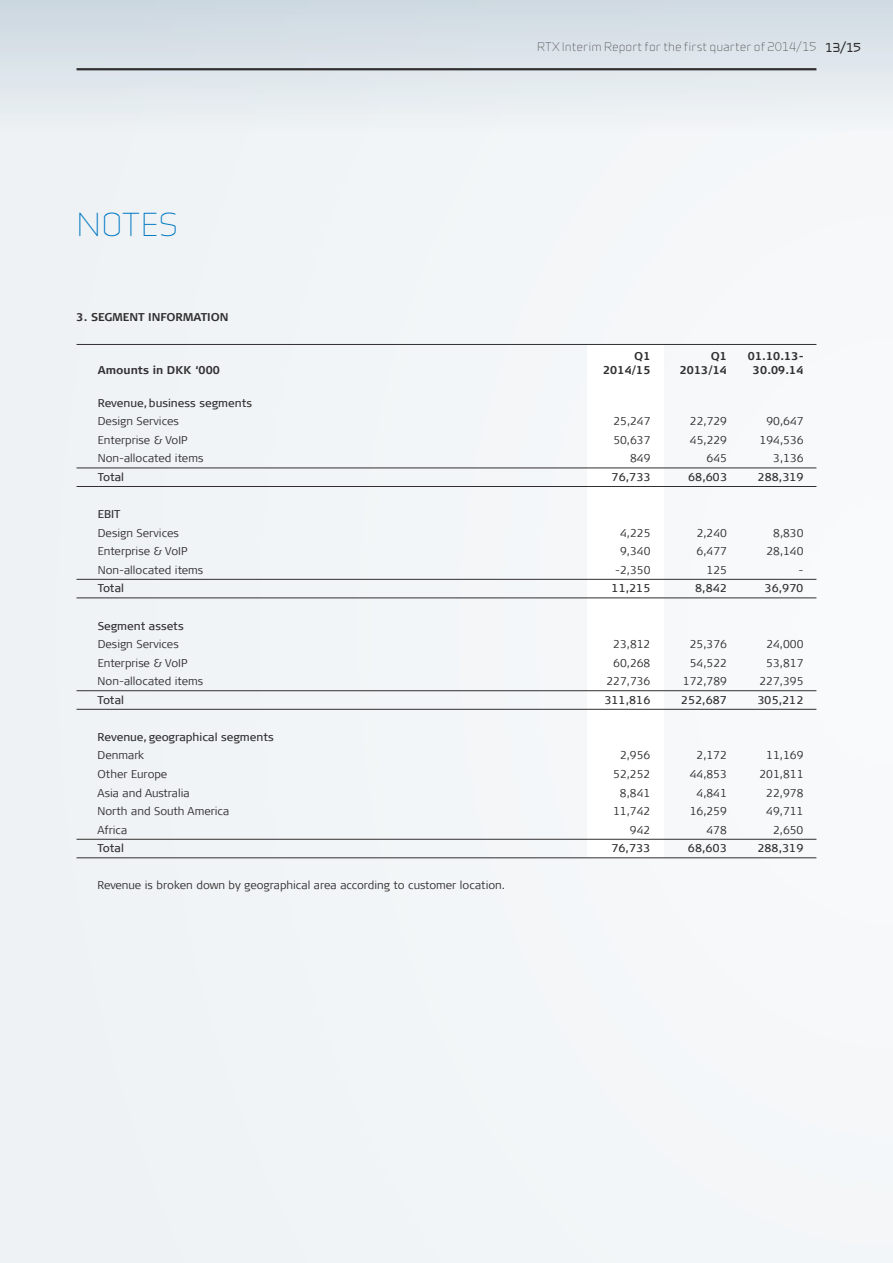
<style>
.page{position:relative;width:893px;height:1263px;background:#f3f6f7}
.page>*{position:absolute;margin:0;border:0;box-sizing:border-box;transform-origin:0 0}
.t1{font:300 30px "Infinity";color:#0079c2}
.t2{font:300 11.25px "Signa Offc";color:#312f30}
.t3{font:11.25px "Signa Offc";color:#312f30}
.t4{font:700 11.25px "Signa Offc";color:#312f30}
.t5{font:300 11.25px "Infinity";color:#312f30}
.s1{font-weight:700;font-size:11.7px}
</style>
<div class="page">
<div style="left:587px;top:344px;width:76px;height:514px;background:#fff"></div>
<hr style="left:77px;top:344px;width:739px;height:1px;background:#312f30">
<hr style="left:77px;top:468px;width:739px;height:1px;background:#312f30">
<hr style="left:77px;top:486px;width:739px;height:1px;background:#312f30">
<hr style="left:77px;top:579px;width:739px;height:1px;background:#312f30">
<hr style="left:77px;top:598px;width:739px;height:1px;background:#312f30">
<hr style="left:77px;top:690px;width:739px;height:1px;background:#312f30">
<hr style="left:77px;top:709px;width:739px;height:1px;background:#312f30">
<hr style="left:77px;top:839px;width:739px;height:1px;background:#312f30">
<hr style="left:77px;top:857px;width:739px;height:1px;background:#312f30">
<div style="left:0;top:0;width:893px;height:132px;background:linear-gradient(to bottom,#cdd8e0,#eff2f4)"></div>
<hr style="left:77px;top:68px;width:739px;height:2px;background:#312f30">
<h1 class="t1" style="left:77px;top:203px;width:98px">Notes</h1>
<p class="t4" style="left:77px;top:310px;width:154px">3. SEGMENT INFORMATION</p>
<p class="t5" style="left:537px;top:39px;width:325px">RTX Interim Report for the first quarter of 2014/15 <span class="s1">13/15</span></p>
<p class="t4" style="left:421px;top:349px;width:46px">Q</p>
<p class="t4" style="left:643px;top:349px;width:43px">1 Q</p>
<p class="t4" style="left:720px;top:349px;width:9px">1</p>
<p class="t4" style="left:748px;top:349px;width:57px">01.10.13-</p>
<p class="t4" style="left:98px;top:364px;width:124px">AMOUNTS IN DKK ‘000</p>
<p class="t4" style="left:603px;top:364px;width:49px">2014/15</p>
<p class="t4" style="left:680px;top:364px;width:49px">2013/14</p>
<p class="t4" style="left:753px;top:364px;width:52px">30.09.14</p>
<p class="t3" style="left:98px;top:396px;width:156px">Revenue, business segments</p>
<p class="t2" style="left:98px;top:415px;width:83px">Design Services</p>
<p class="t2" style="left:613px;top:415px;width:39px">25,247</p>
<p class="t2" style="left:690px;top:415px;width:39px">22,729</p>
<p class="t2" style="left:766px;top:415px;width:39px">90,647</p>
<p class="t2" style="left:98px;top:433px;width:91px">Enterprise &amp; VoIP</p>
<p class="t2" style="left:613px;top:433px;width:39px">50,637</p>
<p class="t2" style="left:690px;top:433px;width:39px">45,229</p>
<p class="t2" style="left:760px;top:433px;width:46px">194,536</p>
<p class="t2" style="left:98px;top:452px;width:107px">Non-allocated items</p>
<p class="t2" style="left:630px;top:452px;width:22px">849</p>
<p class="t2" style="left:707px;top:452px;width:22px">645</p>
<p class="t2" style="left:773px;top:452px;width:32px">3,136</p>
<p class="t3" style="left:98px;top:471px;width:28px">Total</p>
<p class="t3" style="left:612px;top:471px;width:40px">76,733</p>
<p class="t3" style="left:688px;top:471px;width:40px">68,603</p>
<p class="t3" style="left:758px;top:471px;width:48px">288,319</p>
<p class="t3" style="left:98px;top:508px;width:24px">EBIT</p>
<p class="t2" style="left:98px;top:526px;width:83px">Design Services</p>
<p class="t2" style="left:620px;top:526px;width:32px">4,225</p>
<p class="t2" style="left:697px;top:526px;width:32px">2,240</p>
<p class="t2" style="left:773px;top:526px;width:32px">8,830</p>
<p class="t2" style="left:98px;top:545px;width:91px">Enterprise &amp; VoIP</p>
<p class="t2" style="left:620px;top:545px;width:32px">9,340</p>
<p class="t2" style="left:697px;top:545px;width:32px">6,477</p>
<p class="t2" style="left:766px;top:545px;width:39px">28,140</p>
<p class="t2" style="left:98px;top:563px;width:107px">Non-allocated items</p>
<p class="t2" style="left:615px;top:563px;width:37px">-2,350</p>
<p class="t2" style="left:707px;top:563px;width:22px">125</p>
<p class="t2" style="left:798px;top:563px;width:7px">-</p>
<p class="t3" style="left:98px;top:582px;width:28px">Total</p>
<p class="t3" style="left:612px;top:582px;width:40px">11,215</p>
<p class="t3" style="left:695px;top:582px;width:33px">8,842</p>
<p class="t3" style="left:765px;top:582px;width:40px">36,970</p>
<p class="t3" style="left:98px;top:619px;width:87px">Segment assets</p>
<p class="t2" style="left:98px;top:638px;width:83px">Design Services</p>
<p class="t2" style="left:613px;top:638px;width:39px">23,812</p>
<p class="t2" style="left:690px;top:638px;width:39px">25,376</p>
<p class="t2" style="left:766px;top:638px;width:39px">24,000</p>
<p class="t2" style="left:98px;top:656px;width:91px">Enterprise &amp; VoIP</p>
<p class="t2" style="left:613px;top:656px;width:39px">60,268</p>
<p class="t2" style="left:690px;top:656px;width:39px">54,522</p>
<p class="t2" style="left:766px;top:656px;width:39px">53,817</p>
<p class="t2" style="left:98px;top:675px;width:107px">Non-allocated items</p>
<p class="t2" style="left:606px;top:675px;width:46px">227,736</p>
<p class="t2" style="left:683px;top:675px;width:46px">172,789</p>
<p class="t2" style="left:759px;top:675px;width:46px">227,395</p>
<p class="t3" style="left:98px;top:693px;width:28px">Total</p>
<p class="t3" style="left:604px;top:693px;width:48px">311,816</p>
<p class="t3" style="left:681px;top:693px;width:48px">252,687</p>
<p class="t3" style="left:757px;top:693px;width:48px">305,212</p>
<p class="t3" style="left:98px;top:730px;width:178px">Revenue, geographical segments</p>
<p class="t2" style="left:98px;top:749px;width:48px">Denmark</p>
<p class="t2" style="left:620px;top:749px;width:32px">2,956</p>
<p class="t2" style="left:696px;top:749px;width:32px">2,172</p>
<p class="t2" style="left:766px;top:749px;width:39px">11,169</p>
<p class="t2" style="left:98px;top:767px;width:71px">Other Europe</p>
<p class="t2" style="left:613px;top:767px;width:39px">52,252</p>
<p class="t2" style="left:690px;top:767px;width:39px">44,853</p>
<p class="t2" style="left:759px;top:767px;width:46px">201,811</p>
<p class="t2" style="left:98px;top:786px;width:94px">Asia and Australia</p>
<p class="t2" style="left:620px;top:786px;width:32px">8,841</p>
<p class="t2" style="left:696px;top:786px;width:32px">4,841</p>
<p class="t2" style="left:766px;top:786px;width:39px">22,978</p>
<p class="t2" style="left:98px;top:805px;width:133px">North and South America</p>
<p class="t2" style="left:613px;top:805px;width:39px">11,742</p>
<p class="t2" style="left:690px;top:805px;width:39px">16,259</p>
<p class="t2" style="left:766px;top:805px;width:39px">49,711</p>
<p class="t2" style="left:98px;top:823px;width:31px">Africa</p>
<p class="t2" style="left:630px;top:823px;width:22px">942</p>
<p class="t2" style="left:706px;top:823px;width:22px">478</p>
<p class="t2" style="left:773px;top:823px;width:32px">2,650</p>
<p class="t3" style="left:98px;top:842px;width:28px">Total</p>
<p class="t3" style="left:611px;top:842px;width:40px">76,733</p>
<p class="t3" style="left:688px;top:842px;width:40px">68,603</p>
<p class="t3" style="left:757px;top:842px;width:48px">288,319</p>
<p class="t2" style="left:98px;top:879px;width:409px">Revenue is broken down by geographical area according to customer location.</p>
</div>
